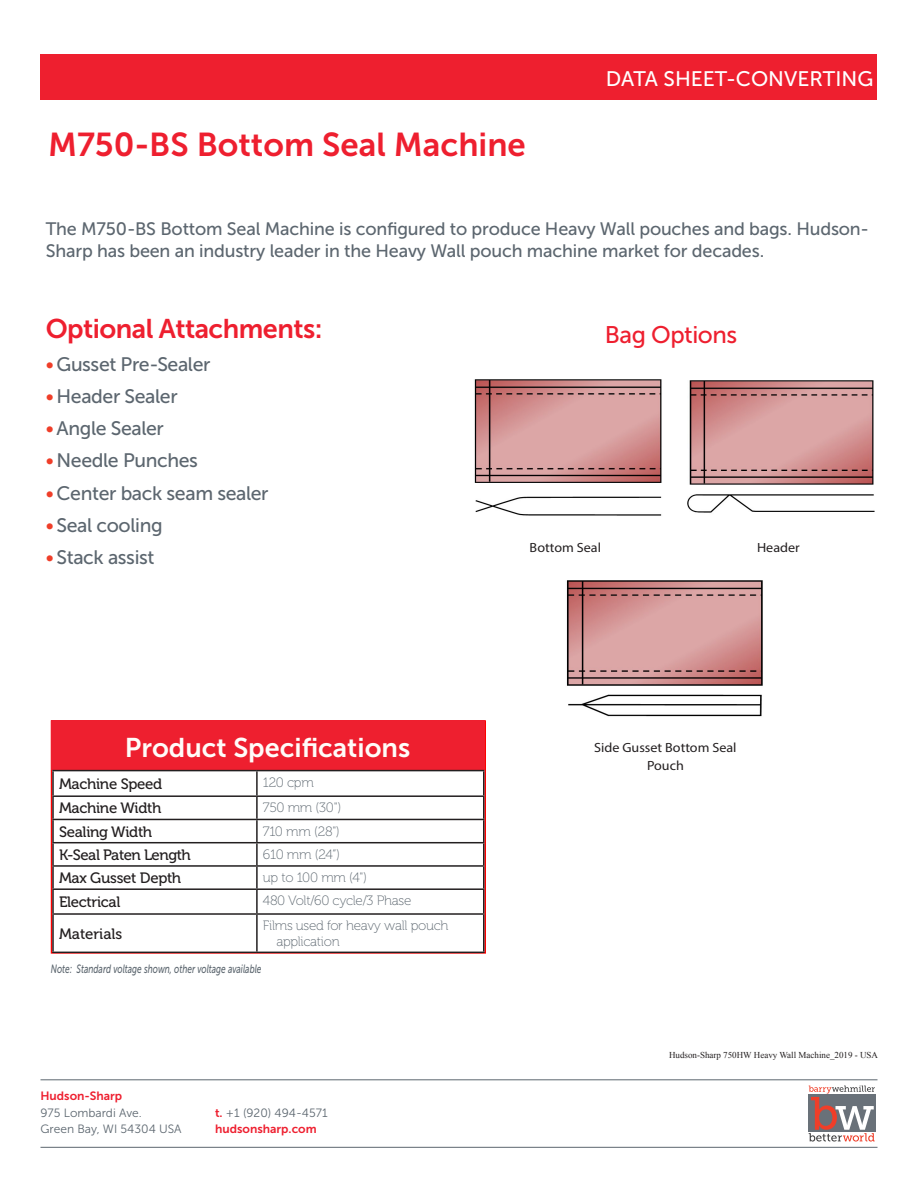
<style>
.page{position:relative;width:918px;height:1188px;background:#fff}
.page>*{position:absolute;margin:0;border:0;box-sizing:border-box;transform-origin:0 0}
.t1{font:33px "Museo Sans 700";color:#ee1f2f}
.t2{font:27px "Museo Sans 700";color:#fffcf9}
.t3{font:27px "Museo Sans 700";letter-spacing:-.02em;color:#ee1f2f}
.t4{font:24px "Museo Sans 500";letter-spacing:-.02em;color:#ee1f2f}
.t5{font:21px "Museo Sans 500";color:#fff}
.t6{font:19.5px "Museo Sans 500";letter-spacing:-.02em;color:#5c666f}
.t7{font:18px/22.5px "Museo Sans 500";letter-spacing:-.01em;color:#5c666f}
.t8{font:15px "Museo 500";letter-spacing:-.02em;color:#231f20}
.t9{font:15px "Museo 500";color:#231f20}
.t10{font:13.5px/16.2px "Museo 100";letter-spacing:-.02em;color:#5c666f}
.t11{font:13.35px/18px "Myriad Pro";color:#231f20;text-align:center;scale:1.06 1}
.t12{font:12px/16.5px "Museo Sans 300";color:#5c666f}
.t13{font:italic 12px "Museo Sans 500";color:#5c666f;scale:.7 1}
.t14{font:12px "Museo Sans 700";color:#ee1f2f}
.t15{font:9px "Times New Roman";color:#231f20}
.s1{color:#ef3e29}
.s2{font-family:"Museo Sans 700";color:#ee1f2f}
</style>
<div class="page">
<div style="left:40px;top:54px;width:838px;height:45px;background:#ee1f2f"></div>
<svg style="left:809px;top:1086px;width:66px;height:56px"></svg>
<hr style="left:40px;top:1147px;width:838px;height:1px;background:#5c666f">
<hr style="left:40px;top:1080px;width:838px;height:1px;background:#5c666f">
<div style="left:51px;top:720px;width:433px;height:50px;background:#ee1f2f"></div>
<hr style="left:52px;top:770px;width:205px;height:1px;background:#231f20">
<hr style="left:52px;top:771px;width:2px;height:24px;background:#231f20">
<hr style="left:257px;top:770px;width:228px;height:1px;background:#231f20">
<hr style="left:256px;top:771px;width:2px;height:24px;background:#231f20">
<hr style="left:52px;top:795px;width:205px;height:2px;background:#231f20">
<hr style="left:52px;top:797px;width:2px;height:22px;background:#231f20">
<hr style="left:257px;top:795px;width:228px;height:2px;background:#231f20">
<hr style="left:256px;top:797px;width:2px;height:22px;background:#231f20">
<hr style="left:52px;top:819px;width:205px;height:1px;background:#231f20">
<hr style="left:52px;top:820px;width:2px;height:22px;background:#231f20">
<hr style="left:257px;top:819px;width:228px;height:1px;background:#231f20">
<hr style="left:256px;top:820px;width:2px;height:22px;background:#231f20">
<hr style="left:52px;top:842px;width:205px;height:1px;background:#231f20">
<hr style="left:52px;top:843px;width:2px;height:22px;background:#231f20">
<hr style="left:257px;top:842px;width:228px;height:1px;background:#231f20">
<hr style="left:256px;top:843px;width:2px;height:22px;background:#231f20">
<hr style="left:52px;top:865px;width:205px;height:2px;background:#231f20">
<hr style="left:52px;top:867px;width:2px;height:21px;background:#231f20">
<hr style="left:257px;top:865px;width:228px;height:2px;background:#231f20">
<hr style="left:256px;top:867px;width:2px;height:21px;background:#231f20">
<hr style="left:52px;top:888px;width:205px;height:2px;background:#231f20">
<hr style="left:52px;top:890px;width:2px;height:23px;background:#231f20">
<hr style="left:257px;top:888px;width:228px;height:2px;background:#231f20">
<hr style="left:256px;top:890px;width:2px;height:23px;background:#231f20">
<svg style="left:483px;top:771px;width:1px;height:142px"></svg>
<hr style="left:52px;top:913px;width:205px;height:2px;background:#231f20">
<hr style="left:52px;top:915px;width:2px;height:37px;background:#231f20">
<hr style="left:257px;top:913px;width:228px;height:2px;background:#231f20">
<hr style="left:256px;top:915px;width:2px;height:37px;background:#231f20">
<hr style="left:483px;top:915px;width:1px;height:37px;background:#231f20">
<hr style="left:52px;top:952px;width:205px;height:1px;background:#231f20">
<hr style="left:257px;top:952px;width:228px;height:1px;background:#231f20">
<img style="left:474px;top:379px;width:188px;height:137px">
<img style="left:687px;top:380px;width:188px;height:133px">
<img style="left:566px;top:581px;width:197px;height:136px">
<h1 class="t1" style="left:48px;top:127px;width:479px">M750-BS Bottom Seal Machine</h1>
<p class="t5" style="left:606px;top:68px;width:269px">DATA SHEET-CONVERTING</p>
<p class="t7" style="left:46px;top:217px;width:825px">The M750-BS Bottom Seal Machine is configured to produce Heavy Wall pouches and bags. Hudson-<br>Sharp has been an industry leader in the Heavy Wall pouch machine market for decades.</p>
<h2 class="t3" style="left:46px;top:314px;width:278px">Optional Attachments:</h2>
<p class="t6" style="left:46px;top:353px;width:166px"><span class="s1">•</span> Gusset Pre-Sealer</p>
<p class="t6" style="left:46px;top:385px;width:133px"><span class="s1">•</span> Header Sealer</p>
<p class="t6" style="left:46px;top:418px;width:120px"><span class="s1">•</span> Angle Sealer</p>
<p class="t6" style="left:46px;top:450px;width:154px"><span class="s1">•</span> Needle Punches</p>
<p class="t6" style="left:46px;top:482px;width:224px"><span class="s1">•</span> Center back seam sealer</p>
<p class="t6" style="left:46px;top:514px;width:118px"><span class="s1">•</span> Seal cooling</p>
<p class="t6" style="left:46px;top:547px;width:110px"><span class="s1">•</span> Stack assist</p>
<h2 class="t2" style="left:125px;top:733px;width:287px">Product Specifications</h2>
<p class="t8" style="left:59px;top:776px;width:105px">Machine Speed</p>
<p class="t10" style="left:263px;top:774px;width:52px">120 cpm</p>
<p class="t8" style="left:59px;top:800px;width:104px">Machine Width</p>
<p class="t10" style="left:263px;top:800px;width:80px">750 mm (30")</p>
<p class="t8" style="left:59px;top:823px;width:95px">Sealing Width</p>
<p class="t10" style="left:263px;top:823px;width:78px">710 mm (28")</p>
<p class="t8" style="left:59px;top:847px;width:133px">K-Seal Paten Length</p>
<p class="t10" style="left:263px;top:846px;width:79px">610 mm (24”)</p>
<p class="t8" style="left:59px;top:870px;width:124px">Max Gusset Depth</p>
<p class="t10" style="left:263px;top:870px;width:106px">up to 100 mm (4")</p>
<p class="t8" style="left:59px;top:894px;width:63px">Electrical</p>
<p class="t10" style="left:263px;top:893px;width:150px">480 Volt/60 cycle/3 Phase</p>
<p class="t9" style="left:59px;top:925px;width:65px">Materials</p>
<p class="t10" style="left:276px;top:918px;width:174px;text-indent:-14px">Films used for heavy wall pouch application</p>
<p class="t13" style="left:51px;top:963px;width:303px">Note: Standard voltage shown, other voltage available</p>
<p class="t14" style="left:40px;top:1089px;width:83px">Hudson-Sharp</p>
<p class="t12" style="left:40px;top:1104px;width:143px">975 Lombardi Ave.<br>Green Bay, WI 54304 USA</p>
<p class="t12" style="left:215px;top:1104px;width:114px"><span class="s2">t.</span> +1 (920) 494-4571</p>
<p class="t14" style="left:215px;top:1122px;width:103px">hudsonsharp.com</p>
<h3 class="t4" style="left:605px;top:322px;width:134px">Bag Options</h3>
<p class="t11" style="left:530px;top:538px;width:69px">Bottom Seal</p>
<p class="t11" style="left:757px;top:538px;width:42px">Header</p>
<p class="t11" style="left:594px;top:738px;width:136px">Side Gusset Bottom Seal<br>Pouch</p>
<p class="t15" style="left:669px;top:1049px;width:210px">Hudson-Sharp 750HW Heavy Wall Machine_2019 - USA</p>
</div>
